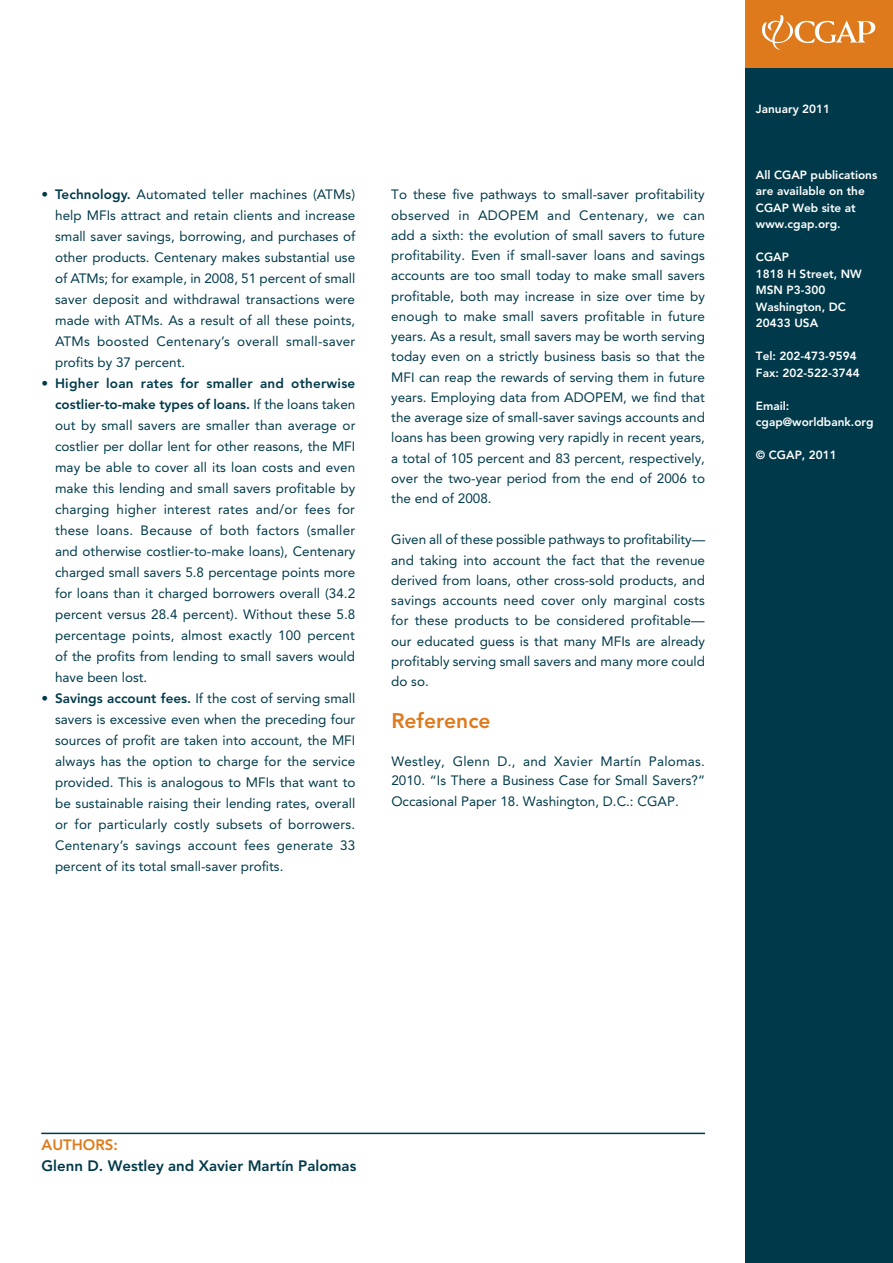
<style>
.page{position:relative;width:893px;height:1263px;background:#fff}
.page>*{position:absolute;margin:0;border:0;box-sizing:border-box;transform-origin:0 0}
.t1{font:800 21px "Avenir";color:#df7a1c}
.t2{font:800 15px "Avenir";color:#003a4a}
.t3{font:800 15px "Avenir";color:#df7a1c}
.t4{font:13.5px/21px "Avenir";color:#003a4a;text-align:justify}
.t5{font:800 11.85px/16.5px "Avenir";color:#fff}
.s1{font-weight:800}
</style>
<div class="page">
<div style="left:746px;top:54px;width:147px;height:1209px;background:#003a4a"></div>
<div style="left:746px;top:0;width:147px;height:68px;background:#df7a1c"></div>
<svg style="left:762px;top:15px;width:113px;height:35px"></svg>
<hr style="left:41px;top:1133px;width:664px;height:1px;background:#003a4a">
<p class="t4" style="left:55px;top:184px;width:302px;text-indent:-14px"><span class="s1">• Technology.</span> Automated teller machines (ATMs) help MFIs attract and retain clients and increase small saver savings, borrowing, and purchases of other products. Centenary makes substantial use of ATMs; for example, in 2008, 51 percent of small saver deposit and withdrawal transactions were made with ATMs. As a result of all these points, ATMs boosted Centenary’s overall small-saver profits by 37 percent.</p>
<p class="t4" style="left:55px;top:373px;width:302px;text-indent:-13px"><span class="s1">• Higher loan rates for smaller and otherwise costlier-to-make types of loans.</span> If the loans taken out by small savers are smaller than average or costlier per dollar lent for other reasons, the MFI may be able to cover all its loan costs and even make this lending and small savers profitable by charging higher interest rates and/or fees for these loans. Because of both factors (smaller and otherwise costlier-to-make loans), Centenary charged small savers 5.8 percentage points more for loans than it charged borrowers overall (34.2 percent versus 28.4 percent). Without these 5.8 percentage points, almost exactly 100 percent of the profits from lending to small savers would have been lost.</p>
<p class="t4" style="left:55px;top:688px;width:302px;text-indent:-14px"><span class="s1">• Savings account fees.</span> If the cost of serving small savers is excessive even when the preceding four sources of profit are taken into account, the MFI always has the option to charge for the service provided. This is analogous to MFIs that want to be sustainable raising their lending rates, overall or for particularly costly subsets of borrowers.<br>Centenary’s savings account fees generate 33 percent of its total small-saver profits.</p>
<p class="t4" style="left:391px;top:185px;width:315px;line-height:20.2px">To these five pathways to small-saver profitability observed in ADOPEM and Centenary, we can add a sixth: the evolution of small savers to future profitability. Even if small-saver loans and savings accounts are too small today to make small savers profitable, both may increase in size over time by enough to make small savers profitable in future years. As a result, small savers may be worth serving today even on a strictly business basis so that the MFI can reap the rewards of serving them in future years. Employing data from ADOPEM, we find that the average size of small-saver savings accounts and loans has been growing very rapidly in recent years, a total of 105 percent and 83 percent, respectively, over the two-year period from the end of 2006 to the end of 2008.</p>
<p class="t4" style="left:391px;top:530px;width:315px;line-height:20.2px">Given all of these possible pathways to profitability— and taking into account the fact that the revenue derived from loans, other cross-sold products, and savings accounts need cover only marginal costs for these products to be considered profitable— our educated guess is that many MFIs are already profitably serving small savers and many more could do so.</p>
<h1 class="t1" style="left:391px;top:708px;width:101px">Reference</h1>
<p class="t4" style="left:391px;top:752px;width:315px;line-height:18.8px">Westley, Glenn D., and Xavier Martín Palomas.<br>2010. “Is There a Business Case for Small Savers?”</p>
<p class="t4" style="left:391px;top:791px;width:289px">Occasional Paper 18. Washington, D.C.: CGAP.</p>
<p class="t5" style="left:756px;top:101px;width:76px">January 2011</p>
<p class="t5" style="left:756px;top:167px;width:123px">All CGAP publications are available on the<br>CGAP Web site at www.cgap.org.</p>
<p class="t5" style="left:756px;top:249px;width:107px">CGAP<br>1818 H Street, NW<br>MSN P3-300<br>Washington, DC<br>20433 USA</p>
<p class="t5" style="left:756px;top:348px;width:105px">Tel: 202-473-9594<br>Fax: 202-522-3744</p>
<p class="t5" style="left:756px;top:398px;width:119px">Email: cgap@worldbank.org</p>
<p class="t5" style="left:756px;top:447px;width:82px">© CGAP, 2011</p>
<p class="t3" style="left:42px;top:1136px;width:78px">AUTHORS:</p>
<p class="t2" style="left:42px;top:1157px;width:316px">Glenn D. Westley and Xavier Martín Palomas</p>
</div>
